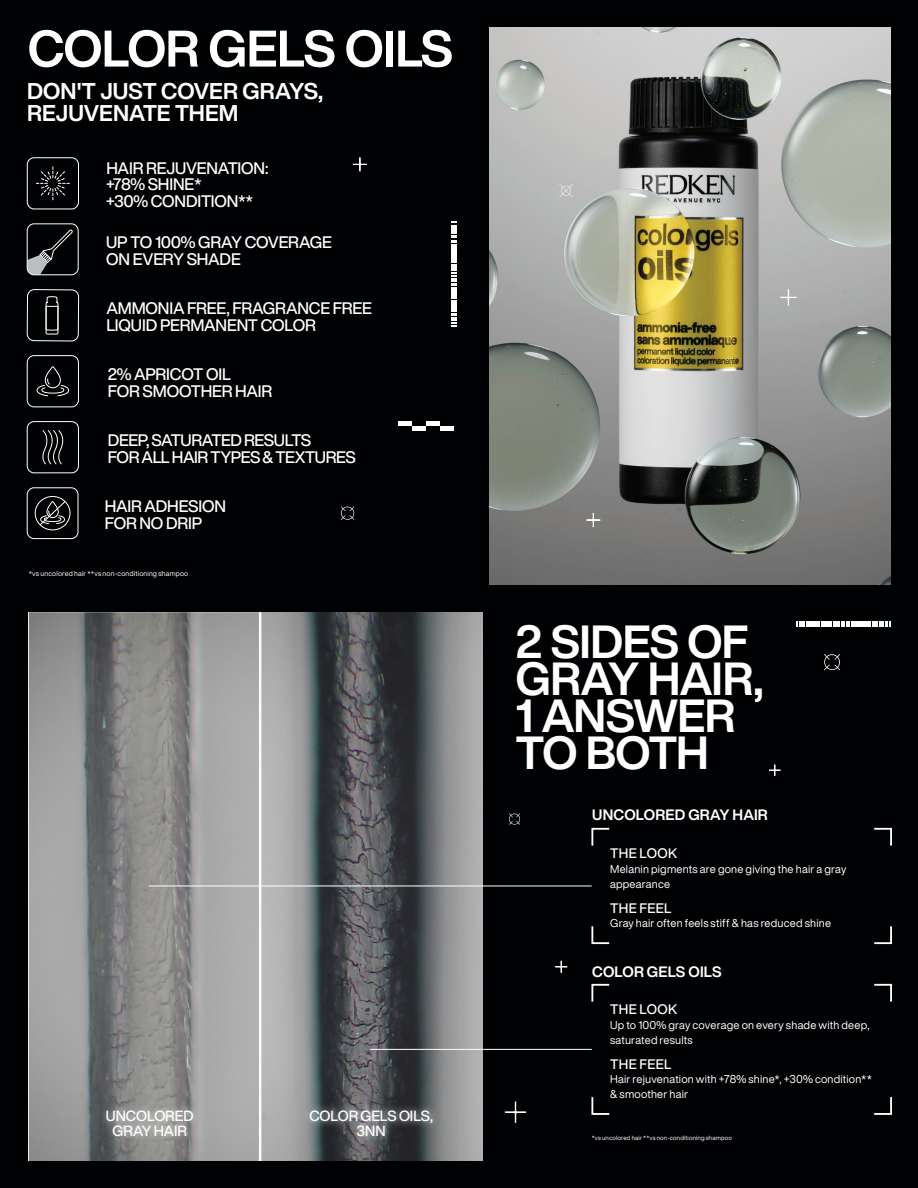
<style>
.page{position:relative;width:918px;height:1188px;background:#000103}
.page>*{position:absolute;margin:0;border:0;box-sizing:border-box;transform-origin:0 0}
.t1{font:700 50.4px "Helvetica Now Display";letter-spacing:-.01em;color:#fff}
.t2{font:700 45.6px/37px "Helvetica Now Display";letter-spacing:-.015em;color:#fff}
.t3{font:700 22.35px "Helvetica Now Display";color:#fff}
.t4{font:500 16.5px/16.5px "Helvetica Now Display";letter-spacing:-.015em;color:#fff}
.t5{font:700 14.85px "Helvetica Now Display";letter-spacing:.01em;color:#fff}
.t6{font:500 14.55px/14.5px "Helvetica Now Display";letter-spacing:-.005em;color:#fff;text-align:center}
.t7{font:500 13.5px "Helvetica Now Display";letter-spacing:.02em;color:#fff}
.t8{font:11.1px/14.9px "Helvetica Now Display";letter-spacing:.02em;color:#fff}
.t9{font:7.05px "Helvetica Now Display";letter-spacing:.025em;color:#fff}
.t10{font:6.15px "Helvetica Now Display";letter-spacing:.025em;color:#fff}
</style>
<div class="page">
<img style="left:489px;top:27px;width:402px;height:557px">
<div style="left:27px;top:289px;width:52px;height:52px;border:1px solid #fff;border-radius:7px"></div>
<svg style="left:46px;top:296px;width:12px;height:38px"></svg>
<svg style="left:36px;top:166px;width:34px;height:34px"></svg>
<div style="left:27px;top:157px;width:52px;height:52px;border:1px solid #fff;border-radius:7px"></div>
<svg style="left:27px;top:229px;width:45px;height:46px"></svg>
<div style="left:27px;top:224px;width:51px;height:51px;border:1px solid #fff;border-radius:7px"></div>
<svg style="left:36px;top:366px;width:33px;height:30px"></svg>
<div style="left:27px;top:355px;width:52px;height:52px;border:1px solid #fff;border-radius:7px"></div>
<svg style="left:42px;top:430px;width:22px;height:34px"></svg>
<div style="left:27px;top:421px;width:52px;height:52px;border:1px solid #fff;border-radius:7px"></div>
<div style="left:35px;top:496px;width:35px;height:34px;border:1px solid #fff;border-radius:50%"></div>
<svg style="left:39px;top:501px;width:27px;height:25px"></svg>
<div style="left:27px;top:488px;width:51px;height:51px;border:1px solid #fff;border-radius:7px"></div>
<div style="left:398px;top:421px;width:14px;height:5px;background:#fff"></div>
<div style="left:412px;top:426px;width:14px;height:5px;background:#fff"></div>
<div style="left:426px;top:421px;width:14px;height:5px;background:#fff"></div>
<div style="left:440px;top:426px;width:14px;height:5px;background:#fff"></div>
<svg style="left:353px;top:157px;width:14px;height:15px"></svg>
<svg style="left:780px;top:289px;width:17px;height:17px"></svg>
<svg style="left:340px;top:506px;width:14px;height:14px"></svg>
<svg style="left:586px;top:513px;width:15px;height:14px"></svg>
<svg style="left:451px;top:222px;width:6px;height:20px"></svg>
<svg style="left:451px;top:264px;width:6px;height:21px"></svg>
<svg style="left:451px;top:313px;width:6px;height:14px"></svg>
<div style="left:451px;top:287px;width:6px;height:12px;background:#fff"></div>
<div style="left:451px;top:300px;width:6px;height:12px;background:#fff"></div>
<div style="left:451px;top:244px;width:6px;height:19px;background:#fff"></div>
<svg style="left:559px;top:184px;width:14px;height:13px"></svg>
<img style="left:29px;top:612px;width:230px;height:549px">
<svg style="left:261px;top:612px;width:221px;height:549px;background:#707274"></svg>
<hr style="left:259px;top:612px;width:2px;height:549px;background:#fff">
<div style="left:99px;top:1104px;width:102px;height:39px;background:#fff;opacity:.75"></div>
<div style="left:303px;top:1104px;width:137px;height:39px;background:#fff;opacity:.75"></div>
<hr style="left:149px;top:886px;width:443px;height:1px;background:#fff">
<svg style="left:874px;top:827px;width:18px;height:19px"></svg>
<svg style="left:591px;top:827px;width:19px;height:19px"></svg>
<svg style="left:874px;top:926px;width:18px;height:19px"></svg>
<svg style="left:591px;top:926px;width:19px;height:19px"></svg>
<hr style="left:370px;top:1049px;width:222px;height:1px;background:#fff">
<svg style="left:874px;top:983px;width:18px;height:19px"></svg>
<svg style="left:591px;top:983px;width:19px;height:19px"></svg>
<svg style="left:874px;top:1097px;width:18px;height:18px"></svg>
<svg style="left:591px;top:1097px;width:19px;height:18px"></svg>
<svg style="left:872px;top:621px;width:19px;height:5px"></svg>
<svg style="left:833px;top:621px;width:20px;height:5px"></svg>
<svg style="left:796px;top:621px;width:12px;height:5px"></svg>
<div style="left:821px;top:621px;width:10px;height:5px;background:#fff"></div>
<div style="left:810px;top:621px;width:10px;height:5px;background:#fff"></div>
<div style="left:854px;top:621px;width:17px;height:5px;background:#fff"></div>
<svg style="left:509px;top:813px;width:11px;height:12px"></svg>
<svg style="left:824px;top:654px;width:16px;height:16px"></svg>
<svg style="left:769px;top:764px;width:12px;height:12px"></svg>
<svg style="left:555px;top:961px;width:12px;height:12px"></svg>
<svg style="left:505px;top:1102px;width:21px;height:21px"></svg>
<p class="t1" style="left:28px;top:14px;width:426px">COLOR GELS OILS</p>
<p class="t3" style="left:27px;top:76px;width:298px">DON'T JUST COVER GRAYS,</p>
<p class="t3" style="left:27px;top:98px;width:213px">REJUVENATE THEM</p>
<p class="t4" style="left:106px;top:160px;width:164px">HAIR REJUVENATION: +78% SHINE*<br>+30% CONDITION**</p>
<p class="t4" style="left:106px;top:234px;width:227px">UP TO 100% GRAY COVERAGE<br>ON EVERY SHADE</p>
<p class="t4" style="left:106px;top:300px;width:267px">AMMONIA FREE, FRAGRANCE FREE<br>LIQUID PERMANENT COLOR</p>
<p class="t4" style="left:108px;top:366px;width:166px">2% APRICOT OIL<br>FOR SMOOTHER HAIR</p>
<p class="t4" style="left:108px;top:432px;width:249px">DEEP, SATURATED RESULTS<br>FOR ALL HAIR TYPES &amp; TEXTURES</p>
<p class="t4" style="left:105px;top:498px;width:123px">HAIR ADHESION<br>FOR NO DRIP</p>
<p class="t9" style="left:29px;top:569px;width:161px">*vs uncolored hair **vs non-conditioning shampoo</p>
<p class="t6" style="left:106px;top:1109px;width:89px">UNCOLORED<br>GRAY HAIR</p>
<p class="t6" style="left:309px;top:1109px;width:125px">COLOR GELS OILS,<br>3NN</p>
<p class="t2" style="left:516px;top:623px;width:250px">2 SIDES OF<br>GRAY HAIR,<br>1 ANSWER<br>TO BOTH</p>
<p class="t5" style="left:592px;top:804px;width:177px">UNCOLORED GRAY HAIR</p>
<p class="t7" style="left:610px;top:844px;width:69px">THE LOOK</p>
<p class="t8" style="left:610px;top:862px;width:238px">Melanin pigments are gone giving the hair a gray appearance</p>
<p class="t7" style="left:610px;top:898px;width:63px">THE FEEL</p>
<p class="t8" style="left:610px;top:916px;width:223px">Gray hair often feels stiff &amp; has reduced shine</p>
<p class="t5" style="left:592px;top:962px;width:131px">COLOR GELS OILS</p>
<p class="t7" style="left:610px;top:1000px;width:69px">THE LOOK</p>
<p class="t8" style="left:610px;top:1018px;width:261px">Up to 100% gray coverage on every shade with deep, saturated results</p>
<p class="t7" style="left:610px;top:1054px;width:63px">THE FEEL</p>
<p class="t8" style="left:610px;top:1072px;width:264px">Hair rejuvenation with +78% shine*, +30% condition** &amp; smoother hair</p>
<p class="t10" style="left:592px;top:1133px;width:142px">*vs uncolored hair **vs non-conditioning shampoo</p>
</div>
